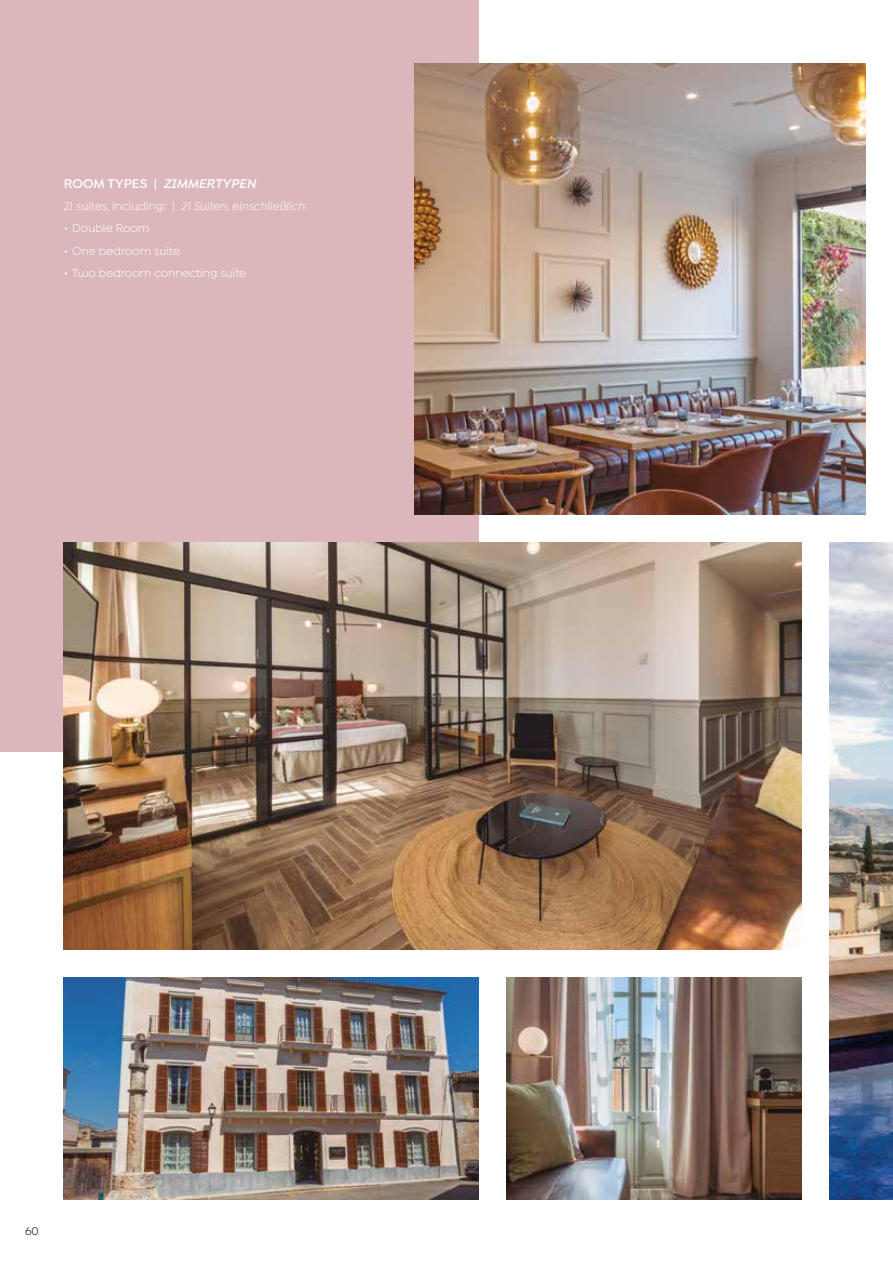
<style>
.page{position:relative;width:893px;height:1263px;background:#fff}
.page>*{position:absolute;margin:0;border:0;box-sizing:border-box;transform-origin:0 0}
.t1{font:italic 600 13.5px "Isidora Sans Alt";color:#fff}
.t2{font:12px "Isidora Sans Alt";color:#fff}
.t3{font:italic 12px "Isidora Sans Alt";color:#fff}
.t4{font:12px "Isidora Sans Alt";color:#000}
.s1{font-style:normal}
</style>
<div class="page">
<div style="left:0;top:0;width:478px;height:752px;background:#dbb6bb"></div>
<img style="left:829px;top:542px;width:64px;height:657px">
<img style="left:64px;top:977px;width:414px;height:222px">
<img style="left:506px;top:977px;width:295px;height:222px">
<img style="left:415px;top:64px;width:450px;height:450px">
<img style="left:64px;top:542px;width:737px;height:408px">
<p class="t1" style="left:64px;top:175px;width:194px"><span class="s1">ROOM TYPES |</span> ZIMMERTYPEN</p>
<p class="t3" style="left:64px;top:199px;width:245px"><span class="s1">21 suites, including: |</span> 21 Suiten, einschließlich<span class="s1">:</span></p>
<p class="t2" style="left:64px;top:222px;width:87px">• Double Room</p>
<p class="t2" style="left:64px;top:244px;width:118px">• One bedroom suite</p>
<p class="t2" style="left:64px;top:266px;width:184px">• Two bedroom connecting suite</p>
<p class="t4" style="left:25px;top:1224px;width:15px">60</p>
</div>
